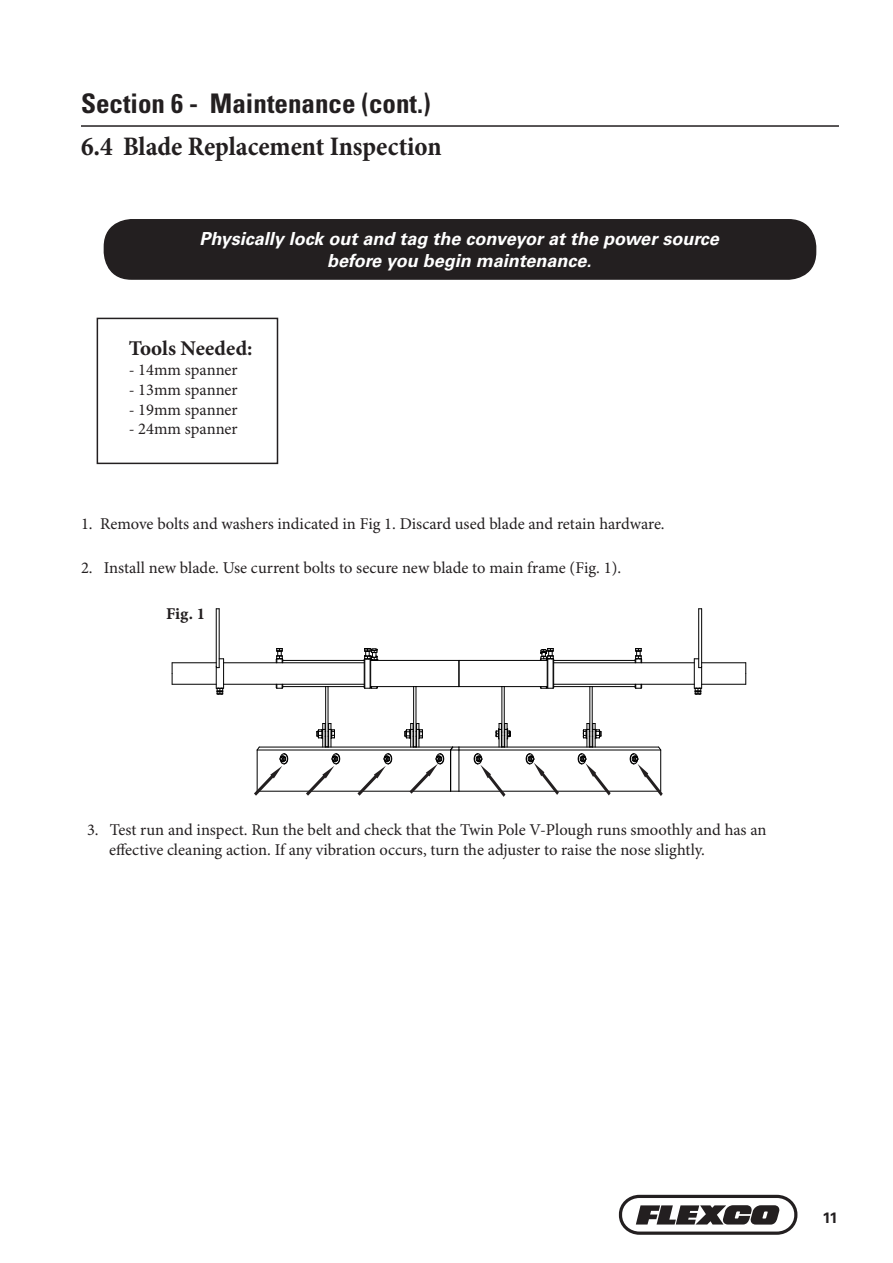
<style>
.page{position:relative;width:893px;height:1263px;background:#fff}
.page>*{position:absolute;margin:0;border:0;box-sizing:border-box;transform-origin:0 0}
.t1{font:700 condensed 27px "Minion Pro";letter-spacing:-.005em;color:#231f20}
.t2{font:700 condensed 27px "Univers LT Std";color:#231f20}
.t3{font:700 21px "Minion Pro";letter-spacing:.005em;color:#231f20}
.t4{font:italic 700 18px/21.6px "Univers LT Std";color:#fff;text-align:center}
.t5{font:16.5px/19.8px "Minion Pro";color:#231f20}
.t6{font:16.5px "Minion Pro Bold Capt";color:#231f20}
.t7{font:700 15px "Univers LT Std";color:#231f20}
</style>
<div class="page">
<svg style="left:619px;top:1195px;width:178px;height:40px"></svg>
<hr style="left:81px;top:125px;width:758px;height:2px;background:#231f20">
<div style="left:104px;top:220px;width:712px;height:59px;background:#231f20;border-radius:27px"></div>
<div style="left:104px;top:219px;width:712px;height:61px;border:2px solid #231f20;border-radius:27px"></div>
<div style="left:97px;top:318px;width:181px;height:146px;border:2px solid #231f20"></div>
<hr style="left:702px;top:662px;width:44px;height:1px;background:#000">
<hr style="left:554px;top:662px;width:140px;height:1px;background:#000">
<hr style="left:224px;top:662px;width:140px;height:1px;background:#000">
<hr style="left:172px;top:662px;width:44px;height:1px;background:#000">
<hr style="left:172px;top:684px;width:44px;height:1px;background:#000">
<hr style="left:224px;top:684px;width:140px;height:1px;background:#000">
<hr style="left:554px;top:684px;width:140px;height:1px;background:#000">
<hr style="left:702px;top:684px;width:44px;height:1px;background:#000">
<hr style="left:459px;top:660px;width:88px;height:1px;background:#000">
<hr style="left:459px;top:686px;width:43px;height:1px;background:#000">
<hr style="left:504px;top:686px;width:43px;height:1px;background:#000">
<hr style="left:554px;top:660px;width:81px;height:1px;background:#000">
<hr style="left:554px;top:686px;width:36px;height:1px;background:#000">
<hr style="left:592px;top:686px;width:43px;height:1px;background:#000">
<hr style="left:283px;top:660px;width:81px;height:1px;background:#000">
<hr style="left:283px;top:686px;width:43px;height:1px;background:#000">
<hr style="left:328px;top:686px;width:36px;height:1px;background:#000">
<hr style="left:371px;top:660px;width:88px;height:1px;background:#000">
<hr style="left:371px;top:686px;width:43px;height:1px;background:#000">
<hr style="left:416px;top:686px;width:43px;height:1px;background:#000">
<hr style="left:698px;top:609px;width:1px;height:59px;background:#000">
<hr style="left:701px;top:609px;width:1px;height:58px;background:#000">
<hr style="left:216px;top:609px;width:1px;height:58px;background:#000">
<hr style="left:219px;top:609px;width:1px;height:59px;background:#000">
<svg style="left:275px;top:684px;width:9px;height:5px"></svg>
<svg style="left:634px;top:684px;width:8px;height:5px"></svg>
<svg style="left:172px;top:663px;width:1px;height:21px"></svg>
<svg style="left:745px;top:663px;width:1px;height:21px"></svg>
<svg style="left:459px;top:661px;width:1px;height:25px"></svg>
<hr style="left:502px;top:687px;width:1px;height:60px;background:#000">
<hr style="left:504px;top:687px;width:1px;height:60px;background:#000">
<hr style="left:413px;top:687px;width:1px;height:60px;background:#000">
<hr style="left:416px;top:687px;width:1px;height:60px;background:#000">
<hr style="left:325px;top:687px;width:1px;height:60px;background:#000">
<hr style="left:328px;top:687px;width:1px;height:60px;background:#000">
<hr style="left:589px;top:687px;width:1px;height:60px;background:#000">
<hr style="left:592px;top:687px;width:1px;height:60px;background:#000">
<hr style="left:459px;top:750px;width:1px;height:41px;background:#000">
<hr style="left:459px;top:750px;width:202px;height:1px;background:#000">
<hr style="left:459px;top:791px;width:202px;height:1px;background:#000">
<hr style="left:459px;top:747px;width:200px;height:1px;background:#000">
<hr style="left:450px;top:750px;width:1px;height:41px;background:#000">
<svg style="left:450px;top:746px;width:10px;height:5px"></svg>
<hr style="left:259px;top:747px;width:194px;height:1px;background:#000">
<hr style="left:257px;top:750px;width:194px;height:1px;background:#000">
<hr style="left:257px;top:791px;width:194px;height:1px;background:#000">
<svg style="left:216px;top:658px;width:8px;height:37px"></svg>
<svg style="left:694px;top:658px;width:8px;height:37px"></svg>
<svg style="left:275px;top:648px;width:9px;height:15px"></svg>
<svg style="left:363px;top:648px;width:15px;height:41px"></svg>
<svg style="left:634px;top:648px;width:8px;height:15px"></svg>
<svg style="left:539px;top:648px;width:16px;height:41px"></svg>
<svg style="left:254px;top:746px;width:34px;height:50px"></svg>
<svg style="left:306px;top:723px;width:34px;height:73px"></svg>
<svg style="left:357px;top:753px;width:35px;height:43px"></svg>
<svg style="left:404px;top:723px;width:40px;height:71px"></svg>
<svg style="left:473px;top:723px;width:38px;height:74px"></svg>
<svg style="left:525px;top:753px;width:34px;height:42px"></svg>
<svg style="left:577px;top:723px;width:34px;height:72px"></svg>
<svg style="left:629px;top:746px;width:34px;height:50px"></svg>
<h1 class="t2" style="left:81px;top:86px;width:351px">Section 6 - Maintenance (cont.)</h1>
<h1 class="t1" style="left:81px;top:130px;width:362px">6.4 Blade Replacement Inspection</h1>
<p class="t4" style="left:199px;top:228px;width:521px">Physically lock out and tag the conveyor at the power source before you begin maintenance.</p>
<p class="t3" style="left:129px;top:336px;width:125px">Tools Needed:</p>
<p class="t5" style="left:129px;top:360px;width:111px">- 14mm spanner</p>
<p class="t5" style="left:129px;top:380px;width:111px">- 13mm spanner</p>
<p class="t5" style="left:129px;top:400px;width:111px">- 19mm spanner</p>
<p class="t5" style="left:129px;top:420px;width:111px">- 24mm spanner</p>
<p class="t5" style="left:81px;top:514px;width:585px">1. Remove bolts and washers indicated in Fig 1. Discard used blade and retain hardware.</p>
<p class="t5" style="left:81px;top:559px;width:542px">2. Install new blade. Use current bolts to secure new blade to main frame (Fig. 1).</p>
<p class="t6" style="left:166px;top:604px;width:40px">Fig. 1</p>
<p class="t5" style="left:109px;top:820px;width:659px;text-indent:-22px">3. Test run and inspect. Run the belt and check that the Twin Pole V-Plough runs smoothly and has an effective cleaning action. If any vibration occurs, turn the adjuster to raise the nose slightly.</p>
<p class="t7" style="left:823px;top:1208px;width:17px">11</p>
</div>
